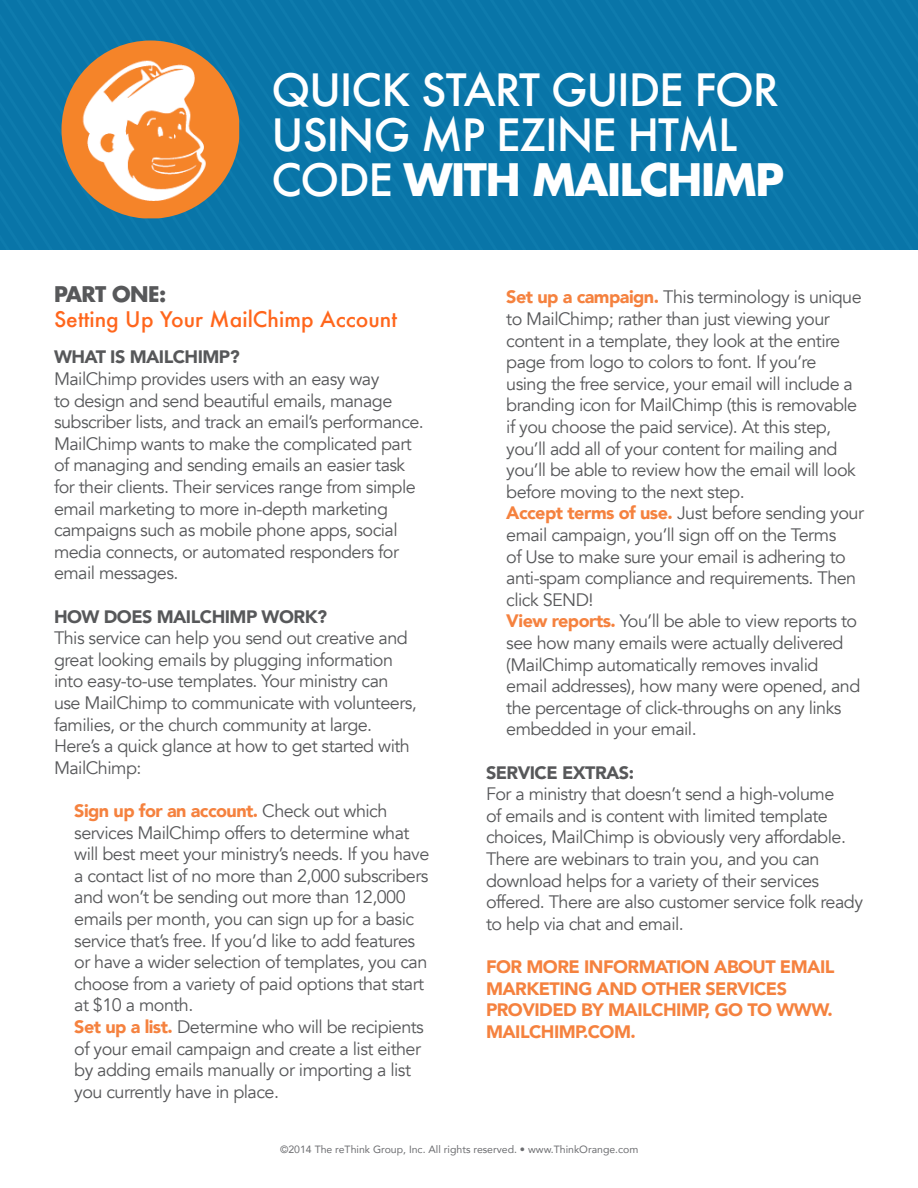
<style>
.page{position:relative;width:918px;height:1188px;background:#fff}
.page>*{position:absolute;margin:0;border:0;box-sizing:border-box;transform-origin:0 0}
.t1{font:500 43.5px/45px "Futura";letter-spacing:-.03em;color:#fff}
.t2{font:500 21px "Futura";color:#ff661c}
.t3{font:700 21px "Futura";letter-spacing:-.03em;color:#57585a}
.t4{font:18px/21.6px "Avenir";letter-spacing:-.03em;color:#57585a}
.t5{font:900 18px/21.6px "Avenir";letter-spacing:-.03em;color:#f5823f}
.t6{font:900 18px "Avenir";letter-spacing:-.03em;color:#57585a}
.t7{font:10.5px "Avenir";color:#6c6d70}
.s1{font-weight:700}
.s2{font-weight:900;color:#f5823f}
</style>
<div class="page">
<div style="left:760px;top:240px;width:158px;height:10px;background:#0975a8"></div>
<div style="left:760px;top:0;width:158px;height:240px;background:#0975a8"></div>
<div style="left:2px;top:0;width:29px;height:102px;background:#0975a8"></div>
<div style="left:31px;top:0;width:28px;height:102px;background:#0975a8"></div>
<div style="left:145px;top:0;width:29px;height:250px;background:#0975a8"></div>
<div style="left:232px;top:0;width:28px;height:250px;background:#0975a8"></div>
<div style="left:260px;top:0;width:29px;height:250px;background:#0975a8"></div>
<div style="left:289px;top:0;width:29px;height:250px;background:#0975a8"></div>
<div style="left:318px;top:0;width:28px;height:250px;background:#0975a8"></div>
<div style="left:346px;top:0;width:29px;height:250px;background:#0975a8"></div>
<div style="left:375px;top:0;width:29px;height:250px;background:#0975a8"></div>
<div style="left:404px;top:0;width:28px;height:250px;background:#0975a8"></div>
<div style="left:432px;top:0;width:29px;height:250px;background:#0975a8"></div>
<div style="left:461px;top:0;width:29px;height:250px;background:#0975a8"></div>
<div style="left:490px;top:0;width:28px;height:250px;background:#0975a8"></div>
<div style="left:518px;top:0;width:15px;height:250px;background:#0975a8"></div>
<div style="left:533px;top:0;width:227px;height:250px;background:#0975a8"></div>
<div style="left:0;top:102px;width:157px;height:148px;background:#0975a8"></div>
<img style="left:62px;top:40px;width:177px;height:178px">
<p class="t1" style="left:272px;top:67px;width:514px">QUICK START GUIDE FOR<br>USING MP EZINE HTML<br>CODE <span class="s1">WITH MAILCHIMP</span></p>
<p class="t3" style="left:54px;top:280px;width:114px">PART ONE:</p>
<p class="t2" style="left:54px;top:305px;width:345px">Setting Up Your MailChimp Account</p>
<p class="t6" style="left:54px;top:342px;width:187px">WHAT IS MAILCHIMP?</p>
<p class="t4" style="left:54px;top:368px;width:371px">MailChimp provides users with an easy way<br>to design and send beautiful emails, manage subscriber lists, and track an email’s performance.<br>MailChimp wants to make the complicated part of managing and sending emails an easier task for their clients. Their services range from simple email marketing to more in-depth marketing campaigns such as mobile phone apps, social media connects, or automated responders for email messages.</p>
<p class="t6" style="left:54px;top:601px;width:275px">HOW DOES MAILCHIMP WORK?</p>
<p class="t4" style="left:54px;top:627px;width:364px">This service can help you send out creative and great looking emails by plugging information into easy-to-use templates. Your ministry can use MailChimp to communicate with volunteers, families, or the church community at large.<br>Here’s a quick glance at how to get started with MailChimp:</p>
<p class="t4" style="left:74px;top:800px;width:357px"><span class="s2">Sign up for an account.</span> Check out which services MailChimp offers to determine what will best meet your ministry’s needs. If you have a contact list of no more than 2,000 subscribers and won’t be sending out more than 12,000 emails per month, you can sign up for a basic service that’s free. If you’d like to add features or have a wider selection of templates, you can choose from a variety of paid options that start at $10 a month.</p>
<p class="t4" style="left:74px;top:1016px;width:351px"><span class="s2">Set up a list.</span> Determine who will be recipients of your email campaign and create a list either by adding emails manually or importing a list you currently have in place.</p>
<p class="t4" style="left:506px;top:287px;width:357px"><span class="s2">Set up a campaign.</span> This terminology is unique to MailChimp; rather than just viewing your content in a template, they look at the entire page from logo to colors to font. If you’re using the free service, your email will include a branding icon for MailChimp (this is removable if you choose the paid service). At this step, you’ll add all of your content for mailing and you’ll be able to review how the email will look before moving to the next step.</p>
<p class="t4" style="left:506px;top:503px;width:359px"><span class="s2">Accept terms of use.</span> Just before sending your email campaign, you’ll sign off on the Terms<br>of Use to make sure your email is adhering to anti-spam compliance and requirements. Then click SEND!</p>
<p class="t4" style="left:506px;top:611px;width:356px"><span class="s2">View reports.</span> You’ll be able to view reports to see how many emails were actually delivered (MailChimp automatically removes invalid email addresses), how many were opened, and the percentage of click-throughs on any links embedded in your email.</p>
<p class="t6" style="left:486px;top:757px;width:150px">SERVICE EXTRAS:</p>
<p class="t4" style="left:486px;top:783px;width:379px">For a ministry that doesn’t send a high-volume<br>of emails and is content with limited template choices, MailChimp is obviously very affordable.<br>There are webinars to train you, and you can download helps for a variety of their services offered. There are also customer service folk ready to help via chat and email.</p>
<p class="t5" style="left:486px;top:955px;width:350px">FOR MORE INFORMATION ABOUT EMAIL<br>MARKETING AND OTHER SERVICES<br>PROVIDED BY MAILCHIMP, GO TO WWW.<br>MAILCHIMP.COM.</p>
<p class="t7" style="left:280px;top:1141px;width:360px">©2014 The reThink Group, Inc. All rights reserved. • www.ThinkOrange.com</p>
</div>
